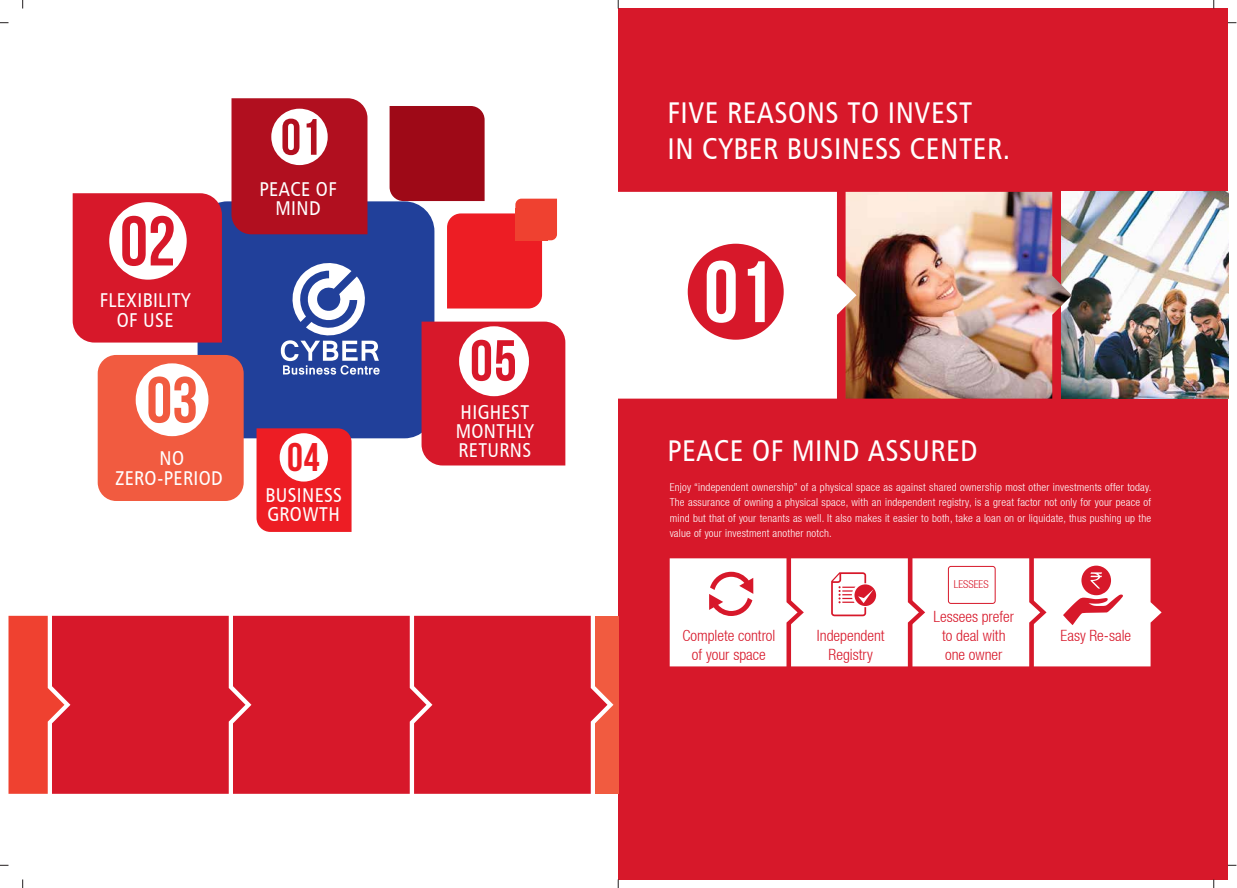
<style>
.page{position:relative;width:1237px;height:888px;background:#fff}
.page>*{position:absolute;margin:0;border:0;box-sizing:border-box;transform-origin:0 0}
.t1{font:57.7px "Bebas Neue";color:#d7182a}
.t2{font:39.9px "Bebas Neue";color:#ed1d24}
.t3{font:30px/36px "Humanist 777 BT Roman Condensed B";letter-spacing:.02em;color:#fff}
.t4{font:20px/19.3px "Humanist 777 BT Roman Condensed B";letter-spacing:.02em;color:#fff;text-align:center}
.t5{font:300 condensed 15.5px/19.2px "Helvetica Neue LT";color:#d7182a;text-align:center}
.t6{font:300 condensed 11px/15.4px "Helvetica Neue LT";letter-spacing:.02em;color:#fff;text-align:justify}
.t7{font:300 condensed 10.9px "Helvetica Neue LT";color:#d7182a}
</style>
<div class="page">
<div style="left:618px;top:9px;width:609px;height:870px;background:#d7182a"></div>
<div style="left:595px;top:615px;width:23px;height:178px;background:#f15b40"></div>
<div style="left:197px;top:201px;width:237px;height:237px;background:#21409a;border-radius:30px"></div>
<div style="left:421px;top:321px;width:144px;height:144px;background:#d7182a"></div>
<div style="left:256px;top:428px;width:95px;height:103px;background:#ed1d24"></div>
<svg style="left:389px;top:106px;width:168px;height:202px"></svg>
<div style="left:98px;top:355px;width:146px;height:146px;background:#f15b40;border-radius:18px"></div>
<svg style="left:231px;top:98px;width:136px;height:136px;background:#b82938"></svg>
<svg style="left:73px;top:193px;width:149px;height:149px;background:#dd3c4b"></svg>
<svg style="left:136px;top:363px;width:72px;height:73px"></svg>
<div style="left:280px;top:433px;width:48px;height:48px;background:#fff;border-radius:50%"></div>
<div style="left:459px;top:326px;width:70px;height:70px;background:#fff;border-radius:50%"></div>
<svg style="left:9px;top:615px;width:604px;height:179px;background:#da2432"></svg>
<img style="left:1071px;top:192px;width:156px;height:206px">
<img style="left:856px;top:192px;width:215px;height:206px">
<svg style="left:618px;top:192px;width:238px;height:206px;background:#faf1f0"></svg>
<svg style="left:687px;top:244px;width:96px;height:95px"></svg>
<svg style="left:669px;top:558px;width:493px;height:109px;background:#fae4e6"></svg>
<svg style="left:281px;top:263px;width:98px;height:111px"></svg>
<h3 class="t4" style="left:100px;top:290px;width:92px">FLEXIBILITY<br>OF USE</h3>
<h3 class="t4" style="left:259px;top:179px;width:79px">PEACE OF<br>MIND</h3>
<h3 class="t4" style="left:115px;top:448px;width:109px">NO<br>ZERO-PERIOD</h3>
<h2 class="t2" style="left:287px;top:435px;width:34px">04</h2>
<h3 class="t4" style="left:265px;top:484px;width:78px;text-align:left">BUSINESS<br>GROWTH</h3>
<h1 class="t1" style="left:470px;top:329px;width:48px">05</h1>
<h3 class="t4" style="left:456px;top:401px;width:80px;text-align:left">HIGHEST<br>MONTHLY<br>RETURNS</h3>
<h3 class="t3" style="left:667px;top:94px;width:344px">FIVE REASONS TO INVEST<br>IN CYBER BUSINESS CENTER.</h3>
<h3 class="t3" style="left:667px;top:431px;width:312px">PEACE OF MIND ASSURED</h3>
<p class="t6" style="left:669px;top:479px;width:483px">Enjoy “independent ownership” of a physical space as against shared ownership most other investments offer today.<br>The assurance of owning a physical space, with an independent registry, is a great factor not only for your peace of mind but that of your tenants as well. It also makes it easier to both, take a loan on or liquidate, thus pushing up the value of your investment another notch.</p>
<h3 class="t5" style="left:682px;top:625px;width:95px">Complete control of your space</h3>
<h3 class="t5" style="left:817px;top:625px;width:69px">Independent<br>Registry</h3>
<p class="t7" style="left:953px;top:578px;width:36px">LESSEES</p>
<h3 class="t5" style="left:933px;top:606px;width:82px">Lessees prefer to deal with one owner</h3>
<h3 class="t5" style="left:1060px;top:625px;width:72px">Easy Re-sale</h3>
</div>
